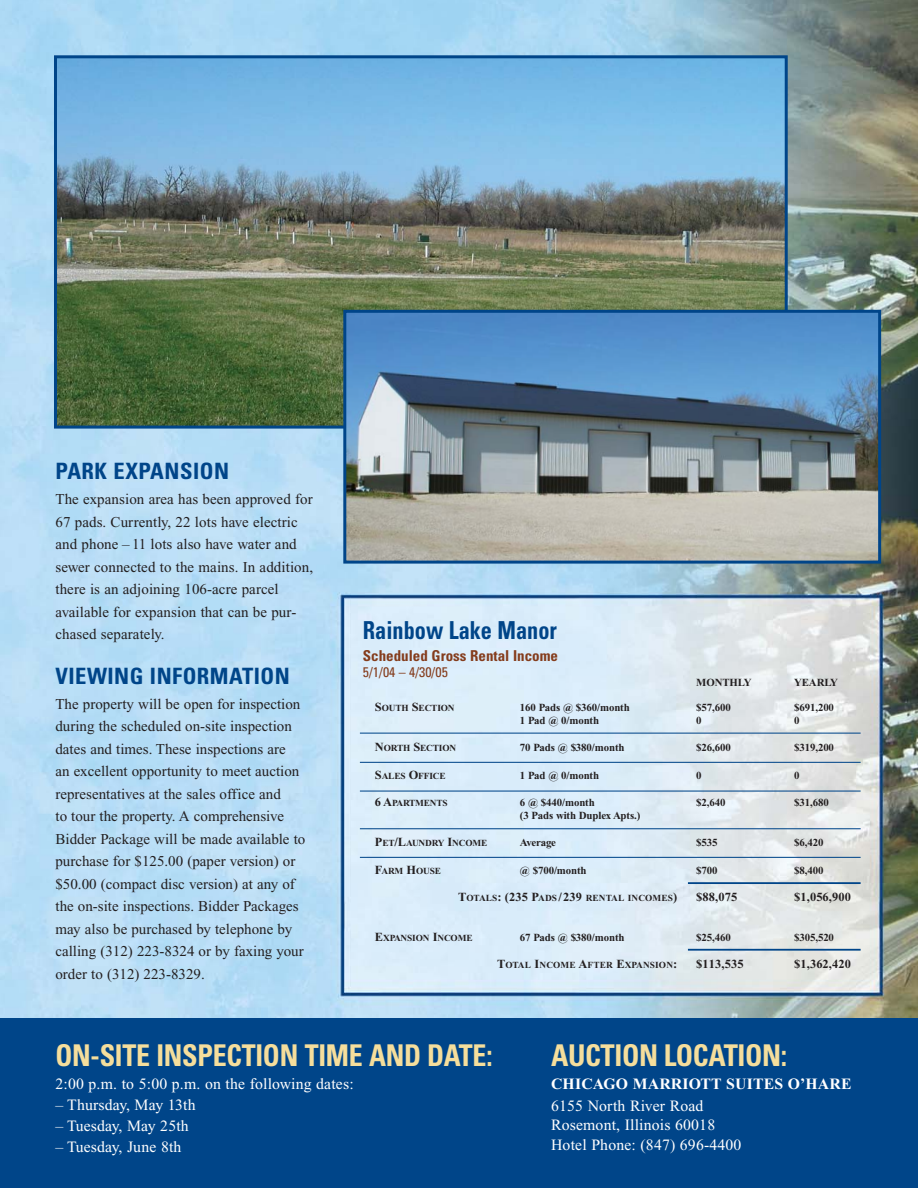
<style>
.page{position:relative;width:918px;height:1188px;background:#fff}
.page>*{position:absolute;margin:0;border:0;box-sizing:border-box;transform-origin:0 0}
.t1{font:700 condensed 30px "Univers";letter-spacing:-.01em;color:#f5de9c;scale:.93 1}
.t2{font:700 condensed 30px "Univers";letter-spacing:-.01em;color:#f5de9c;scale:.95 1}
.t3{font:700 condensed 24.75px "Univers";color:#004589;scale:.9 1}
.t4{font:700 condensed 22.5px "Univers";letter-spacing:.02em;color:#004589}
.t5{font:15.75px/19.5px "Times New Roman";letter-spacing:.01em;color:#fff}
.t6{font:700 15.75px "Times New Roman";letter-spacing:.01em;color:#fff}
.t7{font:15px/22.5px "Times New Roman";color:#231f20}
.t8{font:700 condensed 15px "Univers";color:#843c1c}
.t9{font:condensed 13.95px "Univers";color:#843c1c}
.t10{font:700 12.45px "Times New Roman";letter-spacing:.01em;color:#231f20}
.t11{font:700 10.8px "Times New Roman";letter-spacing:-.01em;color:#231f20}
.t12{font:700 9.3px "Times New Roman";letter-spacing:-.015em;color:#231f20}
.t13{font:700 9.3px "Times New Roman";letter-spacing:.015em;color:#231f20}
.s1{font-size:12.45px}
</style>
<div class="page">
<img style="left:0;top:0;width:918px;height:1019px">
<div style="left:0;top:1019px;width:918px;height:169px;background:#004589"></div>
<img style="left:58px;top:59px;width:726px;height:366px">
<div style="left:54px;top:55px;width:734px;height:374px;border:3px solid #004589"></div>
<img style="left:347px;top:314px;width:530px;height:246px">
<div style="left:343px;top:310px;width:538px;height:254px;border:3px solid #004589"></div>
<hr style="left:360px;top:733px;width:501px;height:1px;background:#004589">
<hr style="left:360px;top:762px;width:501px;height:1px;background:#004589">
<hr style="left:360px;top:791px;width:501px;height:1px;background:#004589">
<hr style="left:360px;top:828px;width:501px;height:1px;background:#004589">
<hr style="left:360px;top:857px;width:501px;height:1px;background:#004589">
<hr style="left:688px;top:882px;width:173px;height:2px;background:#004589">
<hr style="left:688px;top:949px;width:173px;height:2px;background:#004589">
<h3 class="t4" style="left:55px;top:463px;width:175px">PARK EXPANSION</h3>
<p class="t7" style="left:55px;top:490px;width:259px">The expansion area has been approved for 67 pads. Currently, 22 lots have electric and phone – 11 lots also have water and sewer connected to the mains. In addition, there is an adjoining 106-acre parcel available for expansion that can be pur&shy;chased separately.</p>
<h3 class="t4" style="left:55px;top:667px;width:236px">VIEWING INFORMATION</h3>
<p class="t7" style="left:55px;top:694px;width:251px">The property will be open for inspection during the scheduled on-site inspection dates and times. These inspections are<br>an excellent opportunity to meet auction representatives at the sales office and<br>to tour the property. A comprehensive Bidder Package will be made available to purchase for $125.00 (paper version) or $50.00 (compact disc version) at any of the on-site inspections. Bidder Packages may also be purchased by telephone by calling (312) 223-8324 or by faxing your order to (312) 223-8329.</p>
<h2 class="t3" style="left:363px;top:621px;width:217px">Rainbow Lake Manor</h2>
<p class="t8" style="left:363px;top:650px;width:197px">Scheduled Gross Rental Income</p>
<p class="t9" style="left:363px;top:667px;width:87px">5/1/04 – 4/30/05</p>
<p class="t11" style="left:696px;top:678px;width:57px">MONTHLY</p>
<p class="t11" style="left:794px;top:678px;width:45px">YEARLY</p>
<p class="t12" style="left:375px;top:705px;width:81px"><span class="s1">S</span>OUTH <span class="s1">S</span>ECTION</p>
<p class="t11" style="left:520px;top:704px;width:111px">160 Pads @ $360/month</p>
<p class="t11" style="left:696px;top:704px;width:36px">$57,600</p>
<p class="t11" style="left:794px;top:704px;width:41px">$691,200</p>
<p class="t11" style="left:520px;top:716px;width:81px">1 Pad @ 0/month</p>
<p class="t11" style="left:696px;top:716px;width:7px">0</p>
<p class="t11" style="left:794px;top:716px;width:7px">0</p>
<p class="t12" style="left:375px;top:745px;width:83px"><span class="s1">N</span>ORTH <span class="s1">S</span>ECTION</p>
<p class="t11" style="left:520px;top:744px;width:106px">70 Pads @ $380/month</p>
<p class="t11" style="left:696px;top:744px;width:36px">$26,600</p>
<p class="t11" style="left:794px;top:744px;width:41px">$319,200</p>
<p class="t12" style="left:375px;top:773px;width:72px"><span class="s1">S</span>ALES <span class="s1">O</span>FFICE</p>
<p class="t11" style="left:520px;top:772px;width:81px">1 Pad @ 0/month</p>
<p class="t11" style="left:696px;top:772px;width:7px">0</p>
<p class="t11" style="left:794px;top:772px;width:7px">0</p>
<p class="t12" style="left:375px;top:800px;width:74px"><span class="s1">6 A</span>PARTMENTS</p>
<p class="t11" style="left:520px;top:799px;width:76px">6 @ $440/month</p>
<p class="t11" style="left:696px;top:799px;width:31px">$2,640</p>
<p class="t11" style="left:794px;top:799px;width:36px">$31,680</p>
<p class="t11" style="left:520px;top:811px;width:122px">(3 Pads with Duplex Apts.)</p>
<p class="t12" style="left:375px;top:840px;width:114px"><span class="s1">P</span>ET<span class="s1">/L</span>AUNDRY <span class="s1">I</span>NCOME</p>
<p class="t11" style="left:520px;top:839px;width:38px">Average</p>
<p class="t11" style="left:696px;top:839px;width:23px">$535</p>
<p class="t11" style="left:794px;top:839px;width:31px">$6,420</p>
<p class="t12" style="left:375px;top:867px;width:68px"><span class="s1">F</span>ARM <span class="s1">H</span>OUSE</p>
<p class="t11" style="left:520px;top:866px;width:68px">@ $700/month</p>
<p class="t11" style="left:696px;top:866px;width:23px">$700</p>
<p class="t11" style="left:794px;top:866px;width:31px">$8,400</p>
<p class="t13" style="left:458px;top:895px;width:220px"><span class="s1">T</span>OTALS<span class="s1">: (235 P</span>ADS <span class="s1">/239</span> RENTAL INCOMES<span class="s1">)</span></p>
<p class="t10" style="left:696px;top:893px;width:43px">$88,075</p>
<p class="t10" style="left:794px;top:893px;width:58px">$1,056,900</p>
<p class="t12" style="left:375px;top:934px;width:99px"><span class="s1">E</span>XPANSION <span class="s1">I</span>NCOME</p>
<p class="t11" style="left:520px;top:933px;width:106px">67 Pads @ $380/month</p>
<p class="t11" style="left:696px;top:933px;width:36px">$25,460</p>
<p class="t11" style="left:794px;top:933px;width:41px">$305,520</p>
<p class="t13" style="left:497px;top:962px;width:182px"><span class="s1">T</span>OTAL <span class="s1">I</span>NCOME <span class="s1">A</span>FTER <span class="s1">E</span>XPANSION<span class="s1">:</span></p>
<p class="t10" style="left:696px;top:960px;width:49px">$113,535</p>
<p class="t10" style="left:794px;top:960px;width:58px">$1,362,420</p>
<h1 class="t1" style="left:55px;top:1044px;width:471px">ON-SITE INSPECTION TIME AND DATE:</h1>
<p class="t5" style="left:55px;top:1075px;width:300px">2:00 p.m. to 5:00 p.m. on the following dates:</p>
<p class="t5" style="left:55px;top:1096px;width:142px">– Thursday, May 13th</p>
<p class="t5" style="left:55px;top:1117px;width:135px">– Tuesday, May 25th</p>
<p class="t5" style="left:55px;top:1138px;width:127px">– Tuesday, June 8th</p>
<h1 class="t2" style="left:551px;top:1044px;width:250px">AUCTION LOCATION:</h1>
<p class="t6" style="left:551px;top:1078px;width:302px">CHICAGO MARRIOTT SUITES O’HARE</p>
<p class="t5" style="left:551px;top:1097px;width:192px">6155 North River Road<br>Rosemont, Illinois 60018<br>Hotel Phone: (847) 696-4400</p>
</div>
